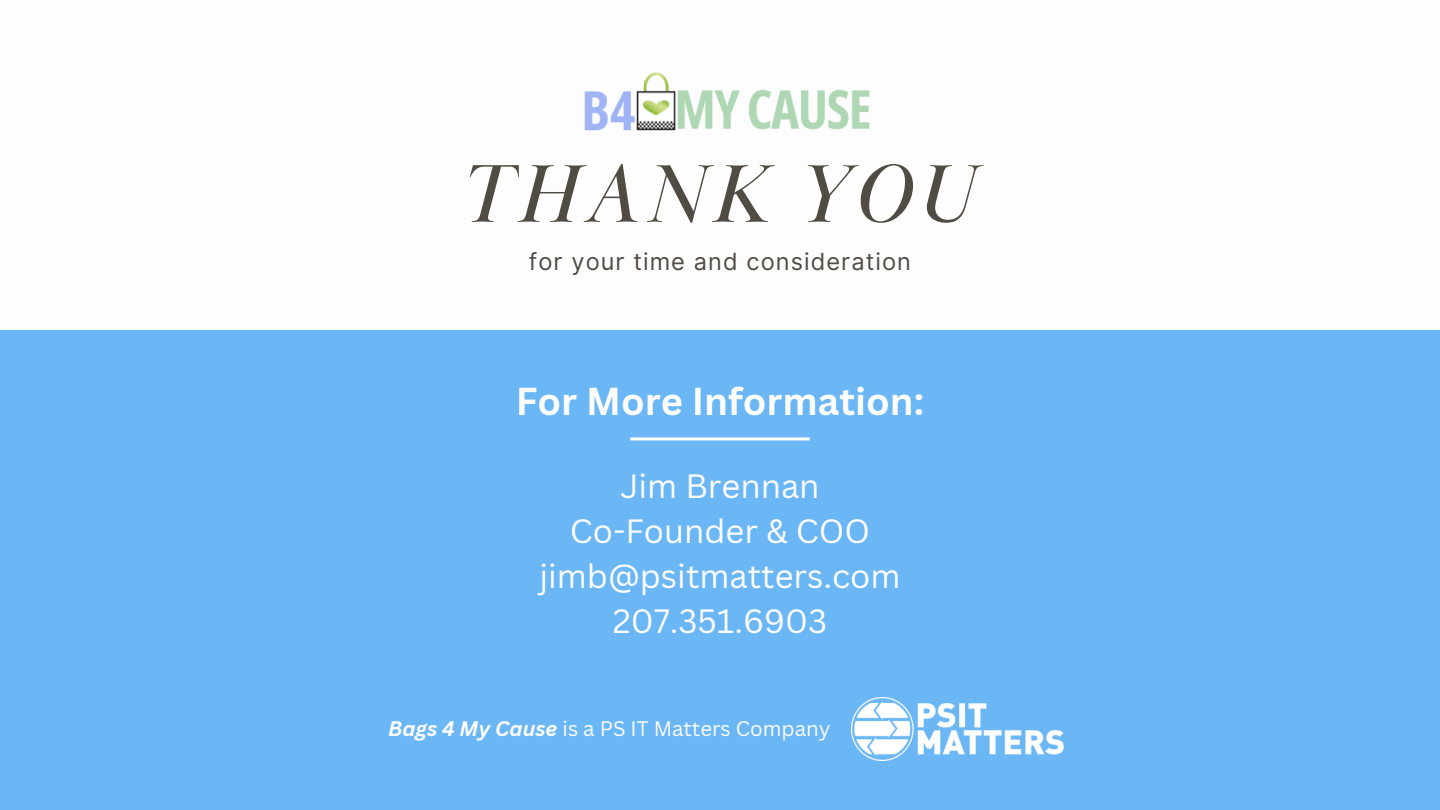
<style>
.page{position:relative;width:1440px;height:810px;background:#fff}
.page>*{position:absolute;margin:0;border:0;box-sizing:border-box;transform-origin:0 0}
.t1{font:italic 84.7px "Baskerville Display PT";letter-spacing:.075em;color:#504c44}
.t2{font:700 37.9px "Canva Sans";color:#fdfdfd}
.t3{font:32.8px/45.1px "Canva Sans";color:#fdfdfd;text-align:center}
.t4{font:23.6px "Inter";letter-spacing:.045em;color:#504c44}
.t5{font:20.5px "Canva Sans";color:#fdfdfd}
.s1{font-weight:700;font-style:italic}
</style>
<div class="page">
<div style="left:0;top:331px;width:1440px;height:479px;background:#6bb6f4"></div>
<hr style="left:630px;top:437px;width:180px;height:3px;background:#fff">
<img style="left:851px;top:698px;width:213px;height:63px">
<img style="left:584px;top:72px;width:286px;height:59px">
<h4 class="t1" style="left:460px;top:143px;width:513px">THANK YOU</h4>
<h2 class="t4" style="left:529px;top:247px;width:384px">for your time and consideration</h2>
<p class="t2" style="left:516px;top:375px;width:410px">For More Information:</p>
<h3 class="t3" style="left:539px;top:462px;width:363px">Jim Brennan<br>Co-Founder &amp; COO jimb@psitmatters.com<br>207.351.6903</h3>
<p class="t5" style="left:388px;top:714px;width:444px"><span class="s1">Bags 4 My Cause</span> is a PS IT Matters Company</p>
</div>
